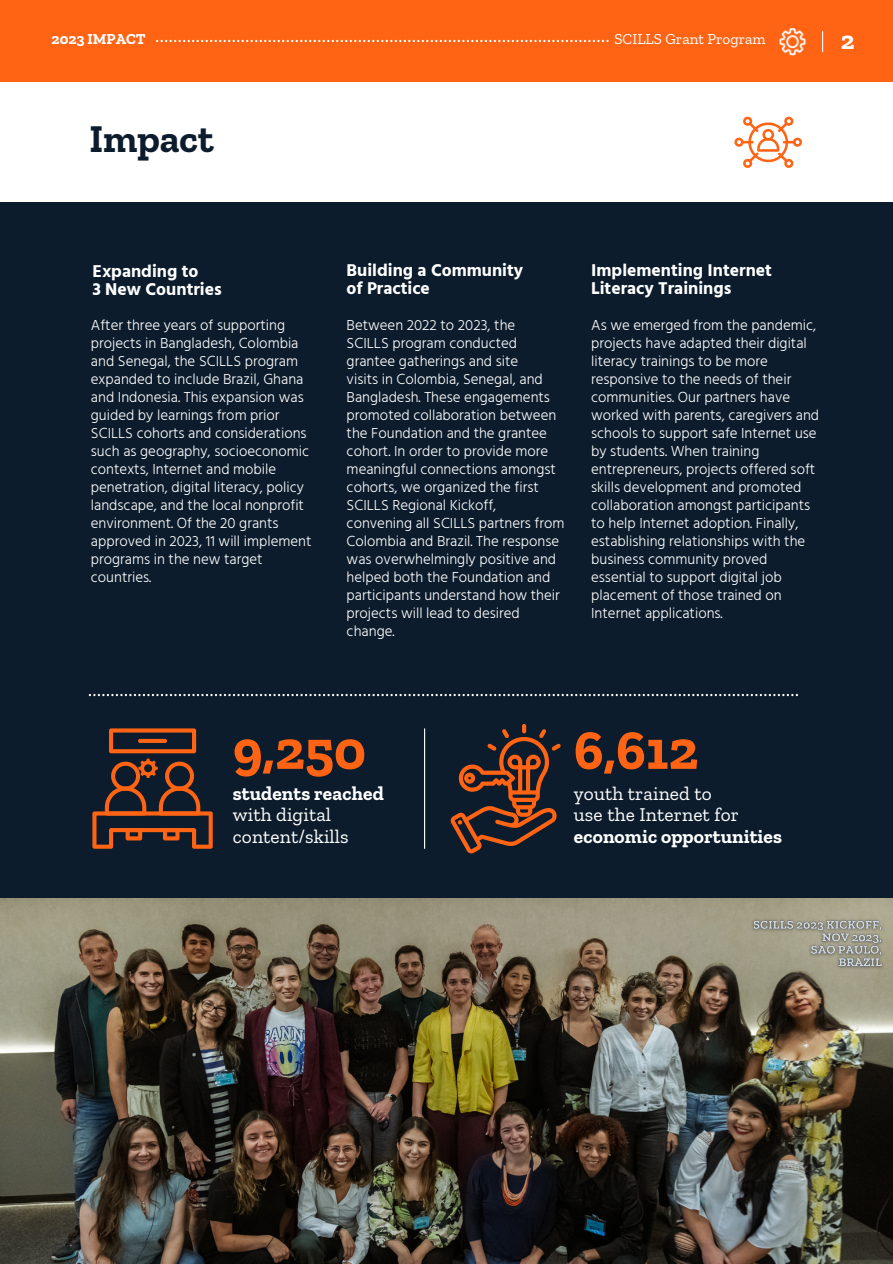
<style>
.page{position:relative;width:893px;height:1264px;background:#fff}
.page>*{position:absolute;margin:0;border:0;box-sizing:border-box;transform-origin:0 0}
.t1{font:700 55.65px "Zilla Slab";color:#ff6415}
.t2{font:700 39.15px "Zilla Slab";color:#0c1c2c}
.t3{font:700 25.65px "Zilla Slab";color:#fff}
.t4{font:19.35px/21.3px "Zilla Slab";letter-spacing:.005em;color:#fff}
.t5{font:700 17.55px/18px "Hind";color:#fff}
.t6{font:15.15px "Zilla Slab";color:#fff}
.t7{font:700 15.15px "Zilla Slab";color:#fff}
.t8{font:300 14.85px/18px "Hind";color:#fff}
.s1{font-weight:700}
</style>
<div class="page">
<div style="left:0;top:202px;width:892px;height:1060px;background:#0c1c2c"></div>
<img style="left:0;top:898px;width:892px;height:365px">
<svg style="left:734px;top:117px;width:67px;height:51px"></svg>
<svg style="left:89px;top:694px;width:709px;height:2px"></svg>
<div style="left:0;top:0;width:892px;height:82px;background:#ff6415"></div>
<svg style="left:822px;top:31px;width:1px;height:21px"></svg>
<svg style="left:156px;top:40px;width:452px;height:2px"></svg>
<img style="left:779px;top:28px;width:27px;height:28px">
<hr style="left:424px;top:728px;width:1px;height:120px;background:#fff">
<svg style="left:92px;top:728px;width:121px;height:120px"></svg>
<svg style="left:450px;top:724px;width:111px;height:130px"></svg>
<img style="left:746px;top:914px;width:142px;height:59px">
<h6 class="t7" style="left:52px;top:30px;width:96px">2023 IMPACT</h6>
<h6 class="t6" style="left:614px;top:30px;width:152px">SCILLS Grant Program</h6>
<h3 class="t3" style="left:840px;top:25px;width:15px">2</h3>
<p class="t2" style="left:89px;top:115px;width:126px">Impact</p>
<h3 class="t5" style="left:92px;top:262px;width:131px">Expanding to<br>3 New Countries</h3>
<h6 class="t5" style="left:346px;top:261px;width:178px">Building a Community of Practice</h6>
<h3 class="t5" style="left:591px;top:261px;width:182px">Implementing Internet<br>Literacy Trainings</h3>
<p class="t8" style="left:91px;top:316px;width:222px">After three years of supporting projects in Bangladesh, Colombia and Senegal, the SCILLS program expanded to include Brazil, Ghana and Indonesia. This expansion was guided by learnings from prior<br>SCILLS cohorts and considerations such as geography, socioeconomic contexts, Internet and mobile penetration, digital literacy, policy landscape, and the local nonprofit environment. Of the 20 grants approved in 2023, 11 will implement programs in the new target countries.</p>
<h2 class="t8" style="left:346px;top:316px;width:219px">Between 2022 to 2023, the<br>SCILLS program conducted grantee gatherings and site<br>visits in Colombia, Senegal, and<br>Bangladesh. These engagements promoted collaboration between the Foundation and the grantee cohort. In order to provide more meaningful connections amongst cohorts, we organized the first<br>SCILLS Regional Kickoff, convening all SCILLS partners from<br>Colombia and Brazil. The response was overwhelmingly positive and helped both the Foundation and participants understand how their projects will lead to desired change.</h2>
<p class="t8" style="left:591px;top:316px;width:229px">As we emerged from the pandemic, projects have adapted their digital literacy trainings to be more responsive to the needs of their communities. Our partners have worked with parents, caregivers and schools to support safe Internet use by students. When training entrepreneurs, projects offered soft skills development and promoted collaboration amongst participants to help Internet adoption. Finally, establishing relationships with the business community proved essential to support digital job placement of those trained on<br>Internet applications.</p>
<h1 class="t1" style="left:233px;top:716px;width:135px">9,250</h1>
<h4 class="t1" style="left:574px;top:716px;width:126px">6,612</h4>
<p class="t4" style="left:233px;top:782px;width:152px"><span class="s1">students reached </span>with digital content/skills</p>
<p class="t4" style="left:574px;top:782px;width:209px">youth trained to<br>use the Internet for <span class="s1">economic opportunities</span></p>
</div>
